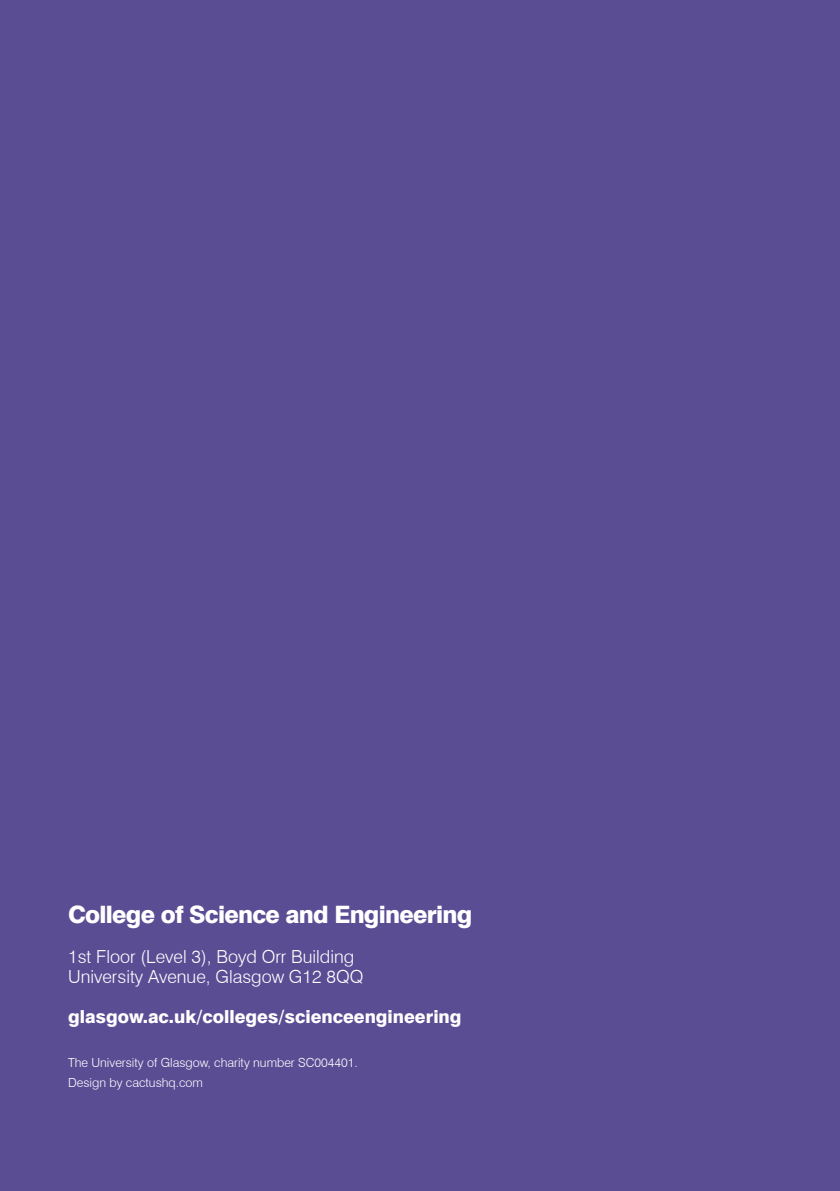
<style>
.page{position:relative;width:840px;height:1191px;background:#fff}
.page>*{position:absolute;margin:0;border:0;box-sizing:border-box;transform-origin:0 0}
.t1{font:800 24px "Swiss 721 BT";letter-spacing:-.03em;color:#fff}
.t2{font:300 18px/20px "Swiss 721 BT";color:#fff}
.t3{font:800 18px "Swiss 721 BT";color:#fff}
.t4{font:300 12.4px/20px "Swiss 721 BT";color:#fff}
</style>
<div class="page">
<div style="left:0;top:0;width:839px;height:1191px;background:#5b4d94"></div>
<h1 class="t1" style="left:68px;top:900px;width:405px">College of Science and Engineering</h1>
<h2 class="t2" style="left:68px;top:947px;width:296px">1st Floor (Level 3), Boyd Orr Building<br>University Avenue, Glasgow G12 8QQ</h2>
<h2 class="t3" style="left:68px;top:1006px;width:395px">glasgow.ac.uk/colleges/scienceengineering</h2>
<p class="t4" style="left:68px;top:1052px;width:291px">The University of Glasgow, charity number SC004401.<br>Design by cactushq.com</p>
</div>
